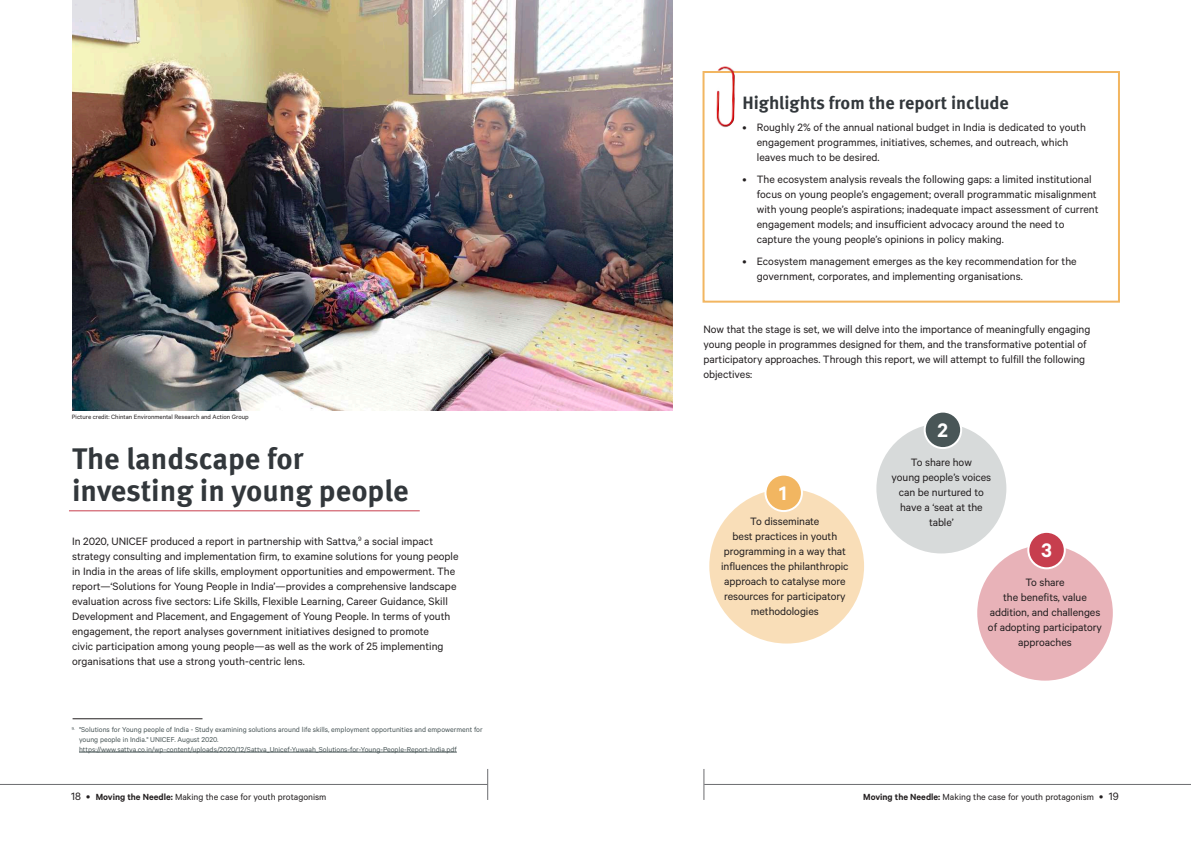
<style>
.page{position:relative;width:1191px;height:842px;background:#fff}
.page>*{position:absolute;margin:0;border:0;box-sizing:border-box;transform-origin:0 0}
.t1{font:700 30px/32px "Meta Pro";color:#32373b}
.t2{font:600 22px "Calibre";color:#fff}
.t3{font:700 18px "Meta Pro";color:#32373b}
.t4{font:12px/15px "Calibre";color:#231f20}
.t5{font:10px "Calibre";color:#231f20}
.t6{font:8px/9.6px "Calibre";color:#495657}
.t7{font:7px "Calibre";color:#231f20}
.s1{font-size:12px}
.s2{font-weight:600}
</style>
<div class="page">
<div style="left:876px;top:423px;width:130px;height:130px;background:#d7dada;border-radius:50%"></div>
<div style="left:977px;top:545px;width:135px;height:136px;background:#e8b2b8;border-radius:50%"></div>
<div style="left:702px;top:71px;width:418px;height:232px;background:#fff;border:2px solid #f2b661"></div>
<div style="left:709px;top:489px;width:155px;height:154px;background:#f9deb8;border-radius:50%"></div>
<div style="left:765px;top:475px;width:37px;height:36px;background:#f2b661;border-radius:50%"></div>
<div style="left:764px;top:474px;width:39px;height:38px;border:2px solid #fff;border-radius:50%"></div>
<div style="left:924px;top:412px;width:37px;height:36px;background:#495657;border-radius:50%"></div>
<div style="left:923px;top:411px;width:39px;height:38px;border:2px solid #fff;border-radius:50%"></div>
<div style="left:1028px;top:532px;width:36px;height:36px;background:#c73e4e;border-radius:50%"></div>
<div style="left:1027px;top:531px;width:38px;height:38px;border:2px solid #fff;border-radius:50%"></div>
<hr style="left:79px;top:752px;width:378px;height:1px;background:#495657">
<hr style="left:73px;top:718px;width:129px;height:1px;background:#231f20">
<img style="left:72px;top:0;width:601px;height:410px">
<hr style="left:69px;top:510px;width:351px;height:1px;background:#c73e4e">
<img style="left:711px;top:66px;width:29px;height:62px">
<hr style="left:0;top:784px;width:487px;height:1px;background:#6c6d70">
<hr style="left:487px;top:769px;width:1px;height:31px;background:#6c6d70">
<hr style="left:703px;top:769px;width:1px;height:31px;background:#6c6d70">
<hr style="left:704px;top:784px;width:487px;height:1px;background:#6c6d70">
<h3 class="t3" style="left:742px;top:88px;width:268px">Highlights from the report include</h3>
<p class="t4" style="left:757px;top:119px;width:331px;text-indent:-14px">• Roughly 2% of the annual national budget in India is dedicated to youth engagement programmes, initiatives, schemes, and outreach, which leaves much to be desired.</p>
<p class="t4" style="left:757px;top:171px;width:343px;text-indent:-14px">• The ecosystem analysis reveals the following gaps: a limited institutional focus on young people’s engagement; overall programmatic misalignment with young people’s aspirations; inadequate impact assessment of current engagement models; and insufficient advocacy around the need to capture the young people’s opinions in policy making.</p>
<p class="t4" style="left:757px;top:254px;width:321px;text-indent:-14px">• Ecosystem management emerges as the key recommendation for the government, corporates, and implementing organisations.</p>
<p class="t7" style="left:72px;top:413px;width:178px">Picture credit: Chintan Environmental Research and Action Group</p>
<h1 class="t1" style="left:72px;top:441px;width:338px">The landscape for investing in young people</h1>
<p class="t4" style="left:72px;top:533px;width:388px">In 2020, UNICEF produced a report in partnership with Sattva,<sup>9</sup> a social impact strategy consulting and implementation firm, to examine solutions for young people in India in the areas of life skills, employment opportunities and empowerment. The report—‘Solutions for Young People in India’—provides a comprehensive landscape evaluation across five sectors: Life Skills, Flexible Learning, Career Guidance, Skill Development and Placement, and Engagement of Young People. In terms of youth engagement, the report analyses government initiatives designed to promote<br>civic participation among young people—as well as the work of 25 implementing organisations that use a strong youth-centric lens.</p>
<p class="t6" style="left:79px;top:725px;width:405px;text-indent:-7px"><sup>9.</sup> "Solutions for Young people of India - Study examining solutions around life skills, employment opportunities and empowerment for young people in India." UNICEF. August 2020. https://www.sattva.co.in/wp-content/uploads/2020/12/Sattva_Unicef-Yuwaah_Solutions-for-Young-People-Report-India.pdf</p>
<p class="t4" style="left:703px;top:322px;width:388px">Now that the stage is set, we will delve into the importance of meaningfully engaging young people in programmes designed for them, and the transformative potential of participatory approaches. Through this report, we will attempt to fulfill the following objectives:</p>
<h2 class="t2" style="left:779px;top:480px;width:9px">1</h2>
<p class="t4" style="left:721px;top:513px;width:129px;text-align:center">To disseminate<br>best practices in youth programming in a way that influences the philanthropic approach to catalyse more resources for participatory methodologies</p>
<h2 class="t2" style="left:937px;top:417px;width:12px">2</h2>
<p class="t4" style="left:891px;top:454px;width:101px;text-align:center">To share how<br>young people’s voices can be nurtured to have a ‘seat at the table’</p>
<h2 class="t2" style="left:1041px;top:537px;width:12px">3</h2>
<p class="t4" style="left:988px;top:574px;width:116px;text-align:center">To share<br>the benefits, value addition, and challenges of adopting participatory approaches</p>
<p class="t5" style="left:71px;top:791px;width:257px"><span class="s1">18 •</span> <span class="s2">Moving the Needle:</span> Making the case for youth protagonism</p>
<p class="t5" style="left:863px;top:791px;width:257px"><span class="s2">Moving the Needle:</span> Making the case for youth protagonism <span class="s1">• 19</span></p>
</div>
